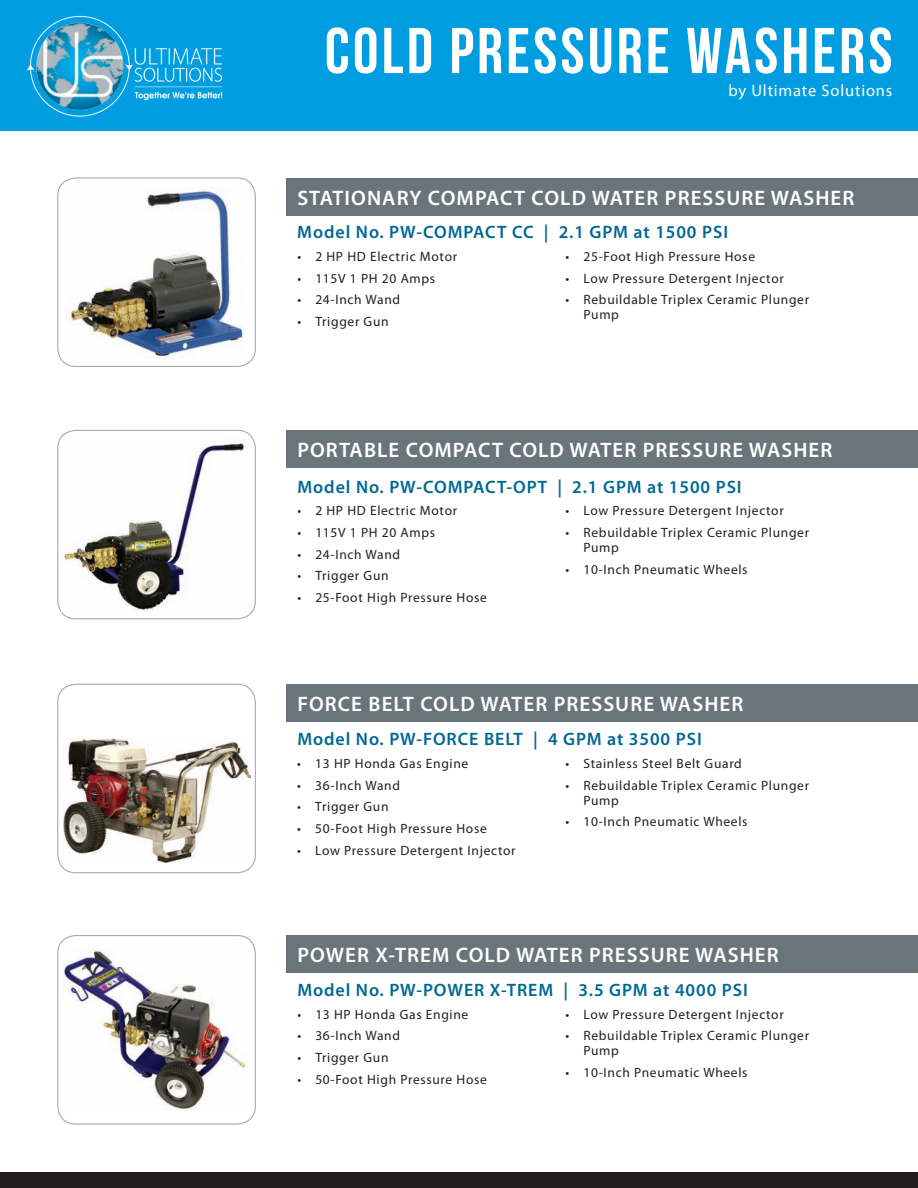
<style>
.page{position:relative;width:918px;height:1188px;background:#fff}
.page>*{position:absolute;margin:0;border:0;box-sizing:border-box;transform-origin:0 0}
.t1{font:64.5px "Bebas Neue";letter-spacing:.05em;color:#fff}
.t2{font:600 21px "Myriad Pro";letter-spacing:.05em;color:#fff}
.t3{font:600 18px "Myriad Pro";letter-spacing:.05em;color:#006893}
.t4{font:16.5px "Myriad Pro";letter-spacing:.05em;color:#fff}
.t5{font:13.5px/15px "Myriad Pro";letter-spacing:.05em;color:#231f20}
</style>
<div class="page">
<div style="left:0;top:0;width:918px;height:131px;background:#009ee1"></div>
<img style="left:26px;top:16px;width:197px;height:101px">
<div style="left:0;top:1172px;width:918px;height:16px;background:#231f20"></div>
<div style="left:287px;top:178px;width:631px;height:38px;background:#6a747b"></div>
<div style="left:57px;top:177px;width:199px;height:190px;border:1px solid #a8a9ad;border-radius:18px"></div>
<div style="left:57px;top:935px;width:199px;height:190px;border:1px solid #a8a9ad;border-radius:18px"></div>
<div style="left:57px;top:430px;width:199px;height:189px;border:1px solid #a8a9ad;border-radius:18px"></div>
<div style="left:287px;top:935px;width:631px;height:38px;background:#6a747b"></div>
<div style="left:287px;top:430px;width:631px;height:37px;background:#6a747b"></div>
<div style="left:287px;top:684px;width:631px;height:37px;background:#6a747b"></div>
<div style="left:57px;top:684px;width:199px;height:189px;border:1px solid #a8a9ad;border-radius:18px"></div>
<img style="left:67px;top:187px;width:177px;height:172px">
<img style="left:63px;top:439px;width:183px;height:172px">
<img style="left:63px;top:949px;width:184px;height:161px">
<img style="left:63px;top:739px;width:187px;height:124px">
<p class="t1" style="left:325px;top:15px;width:569px">COLD PRESSURE WASHERS</p>
<p class="t4" style="left:728px;top:80px;width:166px">by Ultimate Solutions</p>
<p class="t2" style="left:297px;top:184px;width:559px">STATIONARY COMPACT COLD WATER PRESSURE WASHER</p>
<p class="t3" style="left:297px;top:221px;width:432px">Model No. PW-COMPACT CC | 2.1 GPM at 1500 PSI</p>
<p class="t5" style="left:297px;top:249px;width:161px">• 2 HP HD Electric Motor</p>
<p class="t5" style="left:297px;top:270px;width:139px">• 115V 1 PH 20 Amps</p>
<p class="t5" style="left:297px;top:292px;width:104px">• 24-Inch Wand</p>
<p class="t5" style="left:297px;top:314px;width:93px">• Trigger Gun</p>
<p class="t5" style="left:566px;top:249px;width:191px">• 25-Foot High Pressure Hose</p>
<p class="t5" style="left:566px;top:270px;width:220px">• Low Pressure Detergent Injector</p>
<p class="t5" style="left:584px;top:292px;width:227px;text-indent:-18px">• Rebuildable Triplex Ceramic Plunger<br>Pump</p>
<p class="t2" style="left:297px;top:436px;width:537px">PORTABLE COMPACT COLD WATER PRESSURE WASHER</p>
<p class="t3" style="left:297px;top:475px;width:446px">Model No. PW-COMPACT-OPT | 2.1 GPM at 1500 PSI</p>
<p class="t5" style="left:297px;top:503px;width:161px">• 2 HP HD Electric Motor</p>
<p class="t5" style="left:297px;top:525px;width:139px">• 115V 1 PH 20 Amps</p>
<p class="t5" style="left:297px;top:546px;width:104px">• 24-Inch Wand</p>
<p class="t5" style="left:297px;top:568px;width:93px">• Trigger Gun</p>
<p class="t5" style="left:297px;top:590px;width:191px">• 25-Foot High Pressure Hose</p>
<p class="t5" style="left:566px;top:503px;width:220px">• Low Pressure Detergent Injector</p>
<p class="t5" style="left:584px;top:525px;width:227px;text-indent:-18px">• Rebuildable Triplex Ceramic Plunger<br>Pump</p>
<p class="t5" style="left:566px;top:561px;width:184px">• 10-Inch Pneumatic Wheels</p>
<p class="t2" style="left:297px;top:690px;width:447px">FORCE BELT COLD WATER PRESSURE WASHER</p>
<p class="t3" style="left:297px;top:728px;width:406px">Model No. PW-FORCE BELT | 4 GPM at 3500 PSI</p>
<p class="t5" style="left:297px;top:756px;width:172px">• 13 HP Honda Gas Engine</p>
<p class="t5" style="left:297px;top:777px;width:104px">• 36-Inch Wand</p>
<p class="t5" style="left:297px;top:799px;width:93px">• Trigger Gun</p>
<p class="t5" style="left:297px;top:821px;width:191px">• 50-Foot High Pressure Hose</p>
<p class="t5" style="left:297px;top:843px;width:220px">• Low Pressure Detergent Injector</p>
<p class="t5" style="left:566px;top:756px;width:178px">• Stainless Steel Belt Guard</p>
<p class="t5" style="left:584px;top:777px;width:227px;text-indent:-18px">• Rebuildable Triplex Ceramic Plunger<br>Pump</p>
<p class="t5" style="left:566px;top:814px;width:184px">• 10-Inch Pneumatic Wheels</p>
<p class="t2" style="left:297px;top:941px;width:483px">POWER X-TREM COLD WATER PRESSURE WASHER</p>
<p class="t3" style="left:297px;top:979px;width:452px">Model No. PW-POWER X-TREM | 3.5 GPM at 4000 PSI</p>
<p class="t5" style="left:297px;top:1006px;width:172px">• 13 HP Honda Gas Engine</p>
<p class="t5" style="left:297px;top:1028px;width:104px">• 36-Inch Wand</p>
<p class="t5" style="left:297px;top:1050px;width:93px">• Trigger Gun</p>
<p class="t5" style="left:297px;top:1072px;width:191px">• 50-Foot High Pressure Hose</p>
<p class="t5" style="left:566px;top:1006px;width:220px">• Low Pressure Detergent Injector</p>
<p class="t5" style="left:584px;top:1028px;width:227px;text-indent:-18px">• Rebuildable Triplex Ceramic Plunger<br>Pump</p>
<p class="t5" style="left:566px;top:1065px;width:184px">• 10-Inch Pneumatic Wheels</p>
</div>
